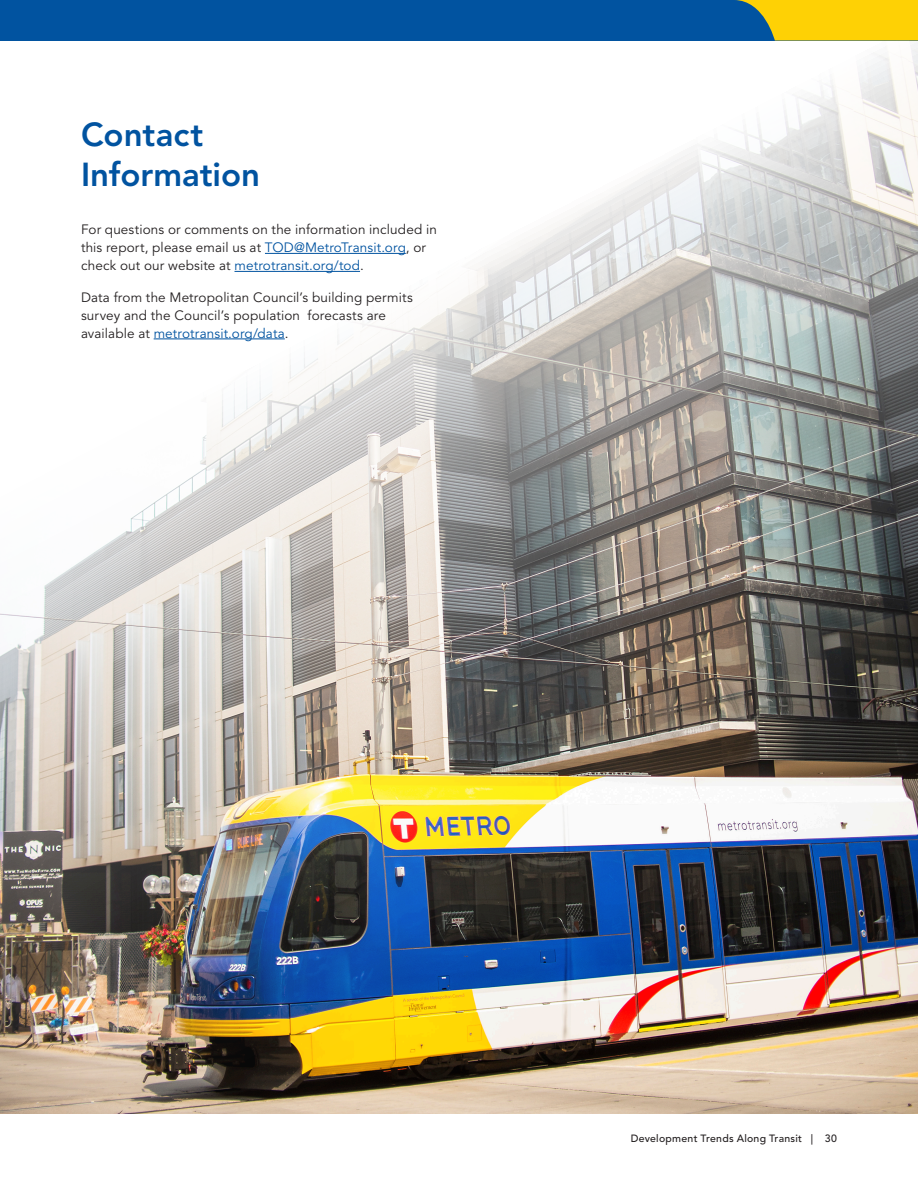
<style>
.page{position:relative;width:918px;height:1188px;background:#fff}
.page>*{position:absolute;margin:0;border:0;box-sizing:border-box;transform-origin:0 0}
.Body_-_2_col{font:800 33px/39.6px "Avenir LT Std";color:#0153a0}
.Body{font:13.5px/18px "Avenir LT Std";letter-spacing:.01em;color:#231f20}
.t1{font:500 10.5px "Avenir LT Std";letter-spacing:.025em;color:#231f20}
.s1{color:#0153a0}
</style>
<div class="page">
<div style="left:0;top:0;width:918px;height:40px;background:#0153a0"></div>
<svg style="left:736px;top:0;width:182px;height:40px;background:#d8be1c"></svg>
<img style="left:0;top:40px;width:918px;height:1073px">
<hr style="left:265px;top:253px;width:141px;height:1px;background:#0153a0">
<hr style="left:235px;top:271px;width:125px;height:1px;background:#0153a0">
<hr style="left:154px;top:339px;width:131px;height:1px;background:#0153a0">
<p class="Body_-_2_col" style="left:81px;top:115px;width:181px">Contact<br>Information</p>
<p class="Body" style="left:81px;top:221px;width:357px">For questions or comments on the information included in this report, please email us at <span class="s1">TOD@MetroTransit.org</span>, or check out our website at <span class="s1">metrotransit.org/tod</span>.</p>
<p class="Body" style="left:81px;top:288px;width:333px">Data from the Metropolitan Council’s building permits survey and the Council’s population forecasts are available at <span class="s1">metrotransit.org/data</span>.</p>
<p class="t1" style="left:631px;top:1132px;width:208px">Development Trends Along Transit | 30</p>
</div>
